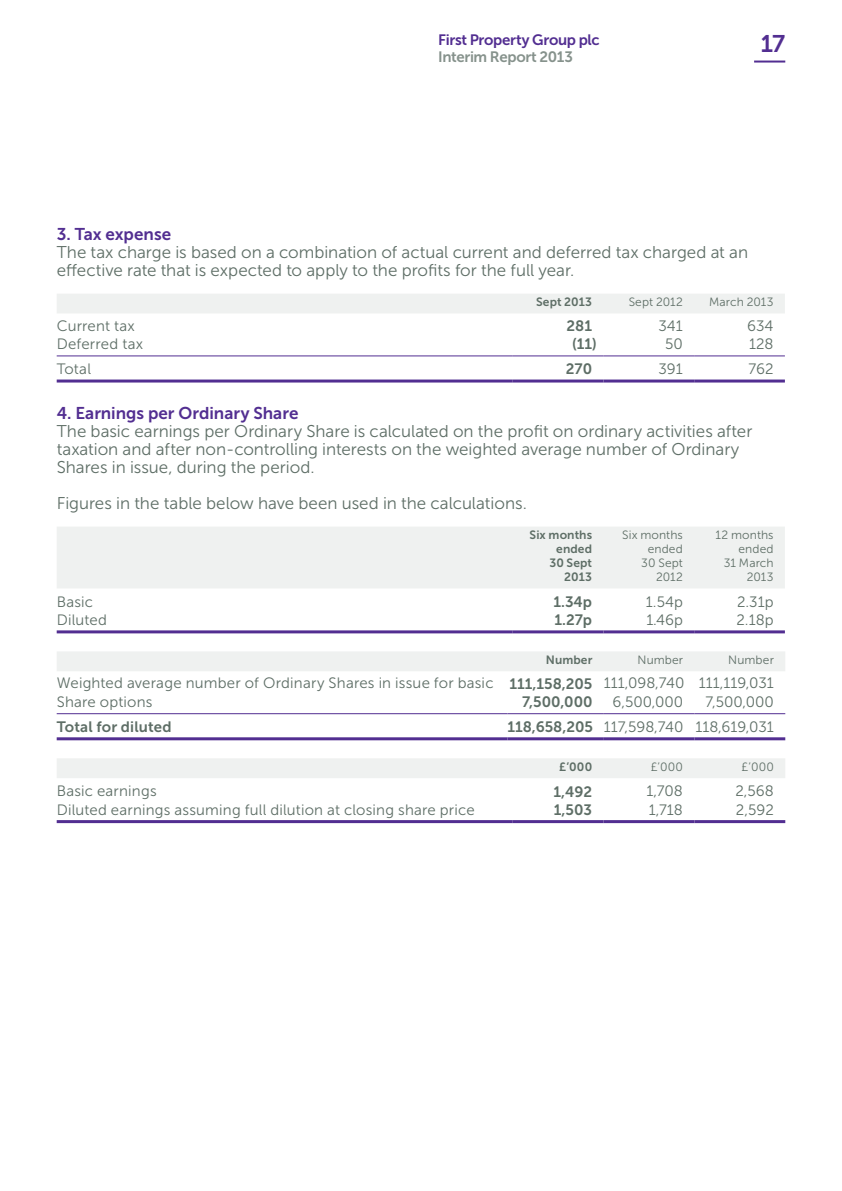
<style>
.page{position:relative;width:842px;height:1191px;background:#fff}
.page>*{position:absolute;margin:0;border:0;box-sizing:border-box;transform-origin:0 0}
.t1{font:24px "Museo Sans 700";color:#522e91}
.t2{font:17px/18px "Museo Sans 300";color:#5e6e66}
.t3{font:17px "Museo Sans 700";color:#522e91}
.t4{font:15px/18.2px "Museo Sans 300";letter-spacing:.01em;color:#5e6e66}
.t5{font:15px "Museo Sans 700";color:#5e6e66}
.t6{font:15px "Museo Sans 700";letter-spacing:-.02em;color:#522e91}
.t7{font:15px "Museo Sans 700";letter-spacing:-.025em;color:#86928c}
.t8{font:12px/14px "Museo Sans 300";letter-spacing:.01em;color:#5e6e66;text-align:right}
.t9{font:12px/14px "Museo Sans 700";letter-spacing:.01em;color:#5e6e66;text-align:right}
.s1{font-family:"Museo Sans 700"}
</style>
<div class="page">
<hr style="left:754px;top:61px;width:31px;height:2px;background:#522e91">
<div style="left:57px;top:294px;width:728px;height:19px;background:#eff1f0"></div>
<hr style="left:57px;top:355px;width:456px;height:1px;background:#522e91">
<hr style="left:513px;top:355px;width:90px;height:1px;background:#522e91">
<hr style="left:603px;top:355px;width:91px;height:1px;background:#522e91">
<hr style="left:694px;top:355px;width:91px;height:1px;background:#522e91">
<hr style="left:57px;top:379px;width:456px;height:3px;background:#522e91">
<hr style="left:513px;top:379px;width:90px;height:3px;background:#522e91">
<hr style="left:603px;top:379px;width:91px;height:3px;background:#522e91">
<hr style="left:694px;top:379px;width:91px;height:3px;background:#522e91">
<div style="left:57px;top:527px;width:728px;height:61px;background:#eff1f0"></div>
<hr style="left:57px;top:630px;width:456px;height:3px;background:#522e91">
<hr style="left:513px;top:630px;width:90px;height:3px;background:#522e91">
<hr style="left:603px;top:630px;width:91px;height:3px;background:#522e91">
<hr style="left:694px;top:630px;width:91px;height:3px;background:#522e91">
<div style="left:57px;top:652px;width:728px;height:19px;background:#eff1f0"></div>
<hr style="left:57px;top:713px;width:450px;height:1px;background:#522e91">
<hr style="left:507px;top:713px;width:97px;height:1px;background:#522e91">
<hr style="left:604px;top:713px;width:90px;height:1px;background:#522e91">
<hr style="left:694px;top:713px;width:91px;height:1px;background:#522e91">
<hr style="left:57px;top:737px;width:450px;height:3px;background:#522e91">
<hr style="left:507px;top:737px;width:97px;height:3px;background:#522e91">
<hr style="left:604px;top:737px;width:90px;height:3px;background:#522e91">
<hr style="left:694px;top:737px;width:91px;height:3px;background:#522e91">
<div style="left:57px;top:758px;width:728px;height:20px;background:#eff1f0"></div>
<hr style="left:57px;top:820px;width:456px;height:3px;background:#522e91">
<hr style="left:513px;top:820px;width:91px;height:3px;background:#522e91">
<hr style="left:604px;top:820px;width:90px;height:3px;background:#522e91">
<hr style="left:694px;top:820px;width:91px;height:3px;background:#522e91">
<p class="t6" style="left:438px;top:32px;width:163px">First Property Group plc</p>
<p class="t7" style="left:438px;top:49px;width:136px">Interim Report 2013</p>
<h1 class="t1" style="left:761px;top:30px;width:26px">17</h1>
<p class="t3" style="left:57px;top:224px;width:116px">3. Tax expense</p>
<p class="t2" style="left:57px;top:243px;width:693px">The tax charge is based on a combination of actual current and deferred tax charged at an effective rate that is expected to apply to the profits for the full year.</p>
<p class="t9" style="left:536px;top:295px;width:57px">Sept 2013</p>
<p class="t8" style="left:629px;top:295px;width:56px">Sept 2012</p>
<p class="t8" style="left:709px;top:295px;width:66px">March 2013</p>
<p class="t4" style="left:57px;top:316px;width:80px">Current tax</p>
<p class="t5" style="left:567px;top:317px;width:27px">281</p>
<p class="t4" style="left:658px;top:316px;width:26px">341</p>
<p class="t4" style="left:747px;top:316px;width:28px">634</p>
<p class="t4" style="left:57px;top:335px;width:88px">Deferred tax</p>
<p class="t5" style="left:572px;top:335px;width:26px">(11)</p>
<p class="t4" style="left:665px;top:335px;width:19px">50</p>
<p class="t4" style="left:749px;top:335px;width:26px">128</p>
<p class="t4" style="left:57px;top:360px;width:36px">Total</p>
<p class="t5" style="left:566px;top:361px;width:28px">270</p>
<p class="t4" style="left:658px;top:360px;width:26px">391</p>
<p class="t4" style="left:748px;top:360px;width:27px">762</p>
<p class="t3" style="left:57px;top:403px;width:243px">4. Earnings per Ordinary Share</p>
<p class="t2" style="left:57px;top:422px;width:697px">The basic earnings per Ordinary Share is calculated on the profit on ordinary activities after taxation and after non-controlling interests on the weighted average number of Ordinary<br>Shares in issue, during the period.</p>
<p class="t2" style="left:57px;top:494px;width:472px">Figures in the table below have been used in the calculations.</p>
<p class="t9" style="left:530px;top:528px;width:64px">Six months ended<br>30 Sept<br>2013</p>
<p class="t8" style="left:622px;top:528px;width:62px">Six months ended<br>30 Sept<br>2012</p>
<p class="t8" style="left:716px;top:528px;width:59px">12 months ended<br>31 March<br>2013</p>
<p class="t4" style="left:57px;top:592px;width:38px">Basic</p>
<p class="t5" style="left:553px;top:593px;width:40px">1.34p</p>
<p class="t4" style="left:646px;top:592px;width:38px">1.54p</p>
<p class="t4" style="left:737px;top:592px;width:38px">2.31p</p>
<p class="t4" style="left:57px;top:611px;width:52px">Diluted</p>
<p class="t5" style="left:554px;top:611px;width:39px">1.27p</p>
<p class="t4" style="left:646px;top:611px;width:38px">1.46p</p>
<p class="t4" style="left:736px;top:611px;width:39px">2.18p</p>
<p class="t9" style="left:546px;top:653px;width:48px">Number</p>
<p class="t8" style="left:637px;top:653px;width:47px">Number</p>
<p class="t8" style="left:728px;top:653px;width:47px">Number</p>
<p class="t4" style="left:57px;top:674px;width:719px">Weighted average number of Ordinary Shares in issue for basic <span class="s1">111,158,205</span> 111,098,740 111,119,031<br>Share options</p>
<p class="t5" style="left:522px;top:693px;width:72px">7,500,000</p>
<p class="t4" style="left:613px;top:692px;width:72px">6,500,000</p>
<p class="t4" style="left:705px;top:692px;width:70px">7,500,000</p>
<p class="t5" style="left:57px;top:718px;width:116px">Total for diluted</p>
<p class="t4" style="left:507px;top:717px;width:268px"><span class="s1">118,658,205</span> 117,598,740 118,619,031</p>
<p class="t9" style="left:559px;top:760px;width:35px">£’000</p>
<p class="t8" style="left:651px;top:760px;width:34px">£’000</p>
<p class="t8" style="left:741px;top:760px;width:34px">£’000</p>
<p class="t4" style="left:57px;top:782px;width:101px">Basic earnings</p>
<p class="t5" style="left:553px;top:783px;width:40px">1,492</p>
<p class="t4" style="left:646px;top:782px;width:38px">1,708</p>
<p class="t4" style="left:735px;top:782px;width:40px">2,568</p>
<p class="t4" style="left:57px;top:800px;width:419px">Diluted earnings assuming full dilution at closing share price</p>
<p class="t5" style="left:554px;top:801px;width:40px">1,503</p>
<p class="t4" style="left:649px;top:800px;width:36px">1,718</p>
<p class="t4" style="left:736px;top:800px;width:39px">2,592</p>
</div>
